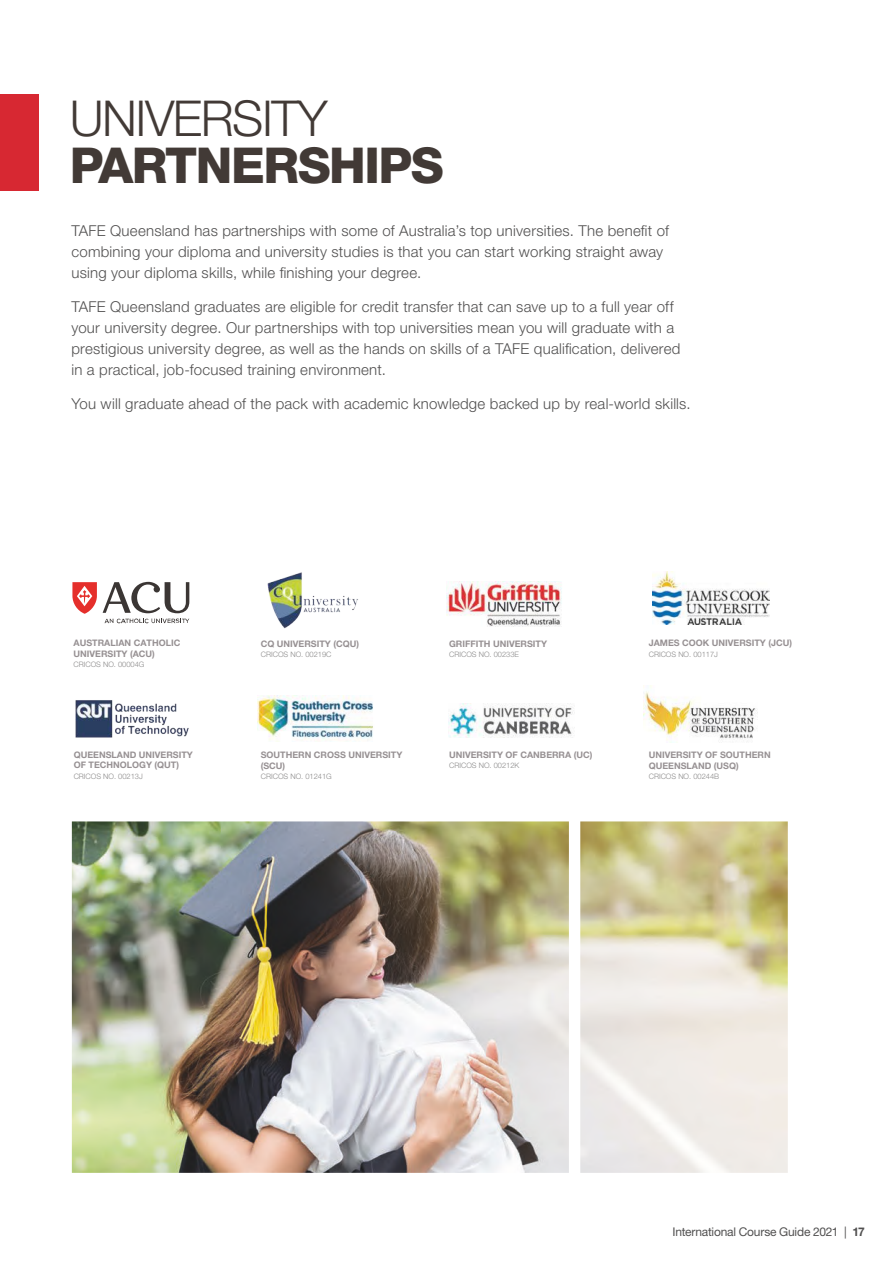
<style>
.page{position:relative;width:893px;height:1263px;background:#fff}
.page>*{position:absolute;margin:0;border:0;box-sizing:border-box;transform-origin:0 0}
.t1{font:800 49.5px "Helvetica Neue LT Pro";letter-spacing:-.03em;color:#423a36}
.t2{font:300 49.5px "Helvetica Neue LT Pro";letter-spacing:-.03em;color:#423a36}
.t3{font:300 15px/21px "Helvetica Neue LT Std";letter-spacing:.015em;color:#515050}
.t4{font:12px "Helvetica Neue LT Pro";letter-spacing:-.015em;color:#515050}
.t5{font:700 9px/10.5px "Helvetica Neue LT Pro";color:#979193}
.t6{font:300 7.5px "Helvetica Neue LT Pro";color:#8a8989}
.s1{font-weight:700}
</style>
<div class="page">
<svg style="left:72px;top:582px;width:117px;height:41px"></svg>
<img style="left:644px;top:686px;width:114px;height:57px">
<img style="left:267px;top:572px;width:91px;height:57px">
<img style="left:75px;top:700px;width:114px;height:38px">
<img style="left:446px;top:581px;width:116px;height:45px">
<img style="left:257px;top:696px;width:116px;height:44px">
<img style="left:652px;top:572px;width:117px;height:53px">
<img style="left:448px;top:704px;width:125px;height:33px">
<img style="left:72px;top:821px;width:716px;height:352px">
<div style="left:0;top:94px;width:38px;height:96px;background:#d72832"></div>
<h1 class="t2" style="left:70px;top:89px;width:260px">UNIVERSITY</h1>
<h1 class="t1" style="left:70px;top:136px;width:376px">PARTNERSHIPS</h1>
<p class="t3" style="left:71px;top:220px;width:599px">TAFE Queensland has partnerships with some of Australia’s top universities. The benefit of combining your diploma and university studies is that you can start working straight away using your diploma skills, while finishing your degree.</p>
<p class="t3" style="left:71px;top:296px;width:610px">TAFE Queensland graduates are eligible for credit transfer that can save up to a full year off your university degree. Our partnerships with top universities mean you will graduate with a prestigious university degree, as well as the hands on skills of a TAFE qualification, delivered in a practical, job-focused training environment.</p>
<p class="t3" style="left:71px;top:393px;width:621px">You will graduate ahead of the pack with academic knowledge backed up by real-world skills.</p>
<p class="t5" style="left:74px;top:637px;width:108px">AUSTRALIAN CATHOLIC<br>UNIVERSITY (ACU)</p>
<p class="t6" style="left:74px;top:660px;width:73px">CRICOS NO. 00004G</p>
<p class="t5" style="left:74px;top:749px;width:121px">QUEENSLAND UNIVERSITY<br>OF TECHNOLOGY (QUT)</p>
<p class="t6" style="left:74px;top:771px;width:71px">CRICOS NO. 00213J</p>
<p class="t5" style="left:261px;top:638px;width:100px">CQ UNIVERSITY (CQU)</p>
<p class="t6" style="left:261px;top:650px;width:72px">CRICOS NO. 00219C</p>
<p class="t5" style="left:261px;top:750px;width:143px">SOUTHERN CROSS UNIVERSITY (SCU)</p>
<p class="t6" style="left:261px;top:772px;width:73px">CRICOS NO. 01241G</p>
<p class="t5" style="left:449px;top:638px;width:99px">GRIFFITH UNIVERSITY</p>
<p class="t6" style="left:449px;top:650px;width:71px">CRICOS NO. 00233E</p>
<p class="t5" style="left:449px;top:749px;width:145px">UNIVERSITY OF CANBERRA (UC)</p>
<p class="t6" style="left:449px;top:761px;width:72px">CRICOS NO. 00212K</p>
<p class="t5" style="left:649px;top:637px;width:145px">JAMES COOK UNIVERSITY (JCU)</p>
<p class="t6" style="left:649px;top:649px;width:71px">CRICOS NO. 00117J</p>
<p class="t5" style="left:649px;top:750px;width:124px">UNIVERSITY OF SOUTHERN<br>QUEENSLAND (USQ)</p>
<p class="t6" style="left:649px;top:772px;width:72px">CRICOS NO. 00244B</p>
<p class="t4" style="left:672px;top:1224px;width:194px">International Course Guide 2021 | <span class="s1">17</span></p>
</div>
